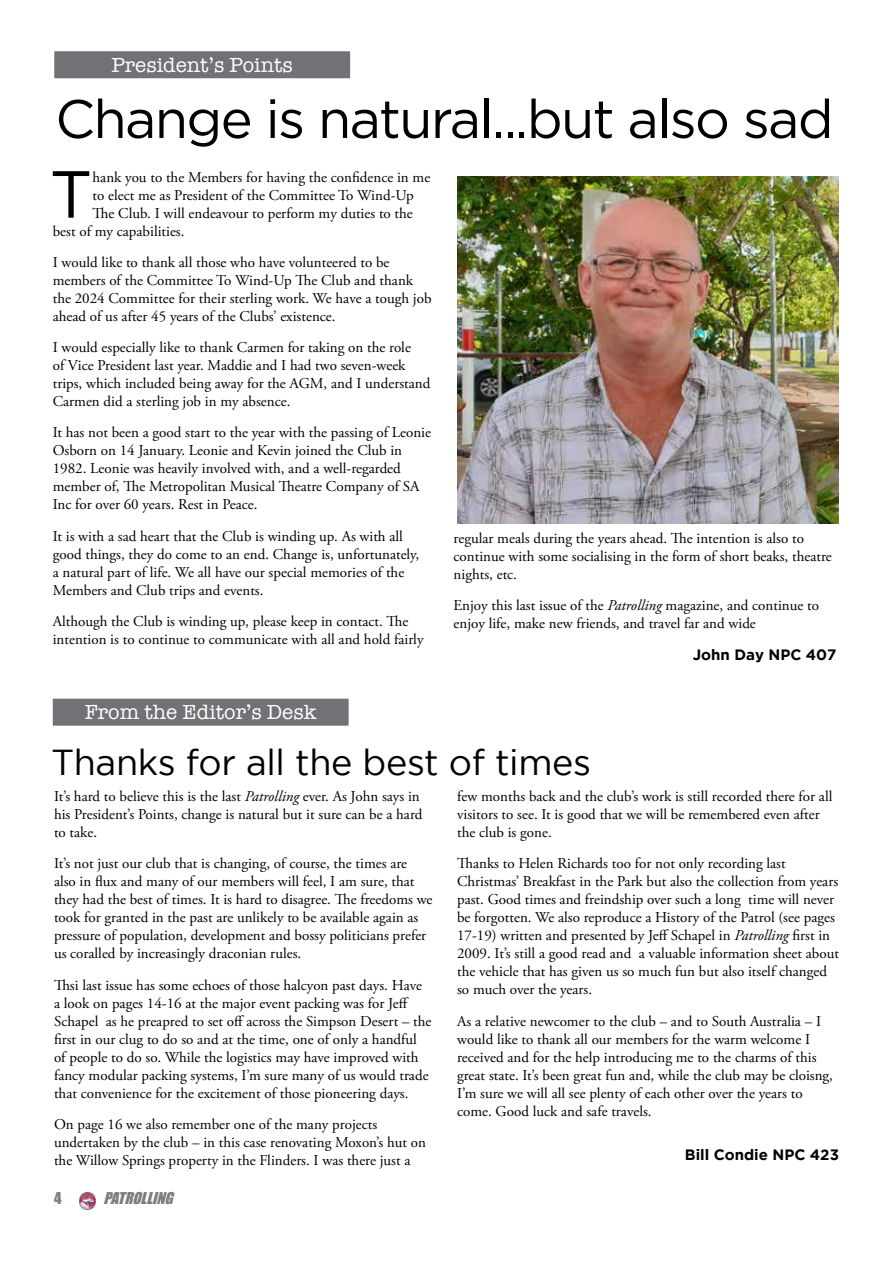
<style>
.page{position:relative;width:893px;height:1263px;background:#fff}
.page>*{position:absolute;margin:0;border:0;box-sizing:border-box;transform-origin:0 0}
.t1{font:66.45px "Gotham";color:#000}
.t2{font:54px "Gotham";letter-spacing:-.03em;color:#000}
.t3{font:36px "Gotham";letter-spacing:-.01em;color:#000}
.t4{font:21px "American Typewriter";color:#fff}
.t5{font:15px/18px "Adobe Garamond Pro";color:#000}
.t6{font:700 15px "Gotham";color:#000}
.t7{font:italic 15px "Impact";color:#7c7e81}
.t8{font:15px "Impact";color:#7c7e81}
.s1{font-style:italic}
</style>
<div class="page">
<img style="left:79px;top:1192px;width:17px;height:17px">
<div style="left:52px;top:698px;width:297px;height:28px;background:#717275"></div>
<div style="left:51px;top:697px;width:299px;height:30px;border:2px solid #fff"></div>
<div style="left:54px;top:51px;width:297px;height:28px;background:#717275"></div>
<div style="left:53px;top:50px;width:299px;height:30px;border:2px solid #fff"></div>
<img style="left:457px;top:177px;width:382px;height:347px">
<h3 class="t4" style="left:112px;top:49px;width:183px">President’s Points</h3>
<h2 class="t2" style="left:55px;top:89px;width:780px">Change is natural...but also sad</h2>
<h1 class="t1" style="left:50px;top:157px;width:45px">T</h1>
<p class="t5" style="left:93px;top:168px;width:339px">hank you to the Members for having the confidence in me</p>
<p class="t5" style="left:93px;top:186px;width:323px">to elect me as President of the Committee To Wind-Up</p>
<p class="t5" style="left:93px;top:204px;width:322px">The Club. I will endeavour to perform my duties to the</p>
<p class="t5" style="left:53px;top:222px;width:133px">best of my capabilities.</p>
<p class="t5" style="left:53px;top:254px;width:380px">I would like to thank all those who have volunteered to be members of the Committee To Wind-Up The Club and thank the 2024 Committee for their sterling work. We have a tough job ahead of us after 45 years of the Clubs’ existence.</p>
<p class="t5" style="left:53px;top:339px;width:379px">I would especially like to thank Carmen for taking on the role<br>of Vice President last year. Maddie and I had two seven-week trips, which included being away for the AGM, and I understand Carmen did a sterling job in my absence.</p>
<p class="t5" style="left:53px;top:424px;width:380px">It has not been a good start to the year with the passing of Leonie Osborn on 14 January. Leonie and Kevin joined the Club in 1982. Leonie was heavily involved with, and a well-regarded member of, The Metropolitan Musical Theatre Company of SA Inc for over 60 years. Rest in Peace.</p>
<p class="t5" style="left:53px;top:527px;width:368px">It is with a sad heart that the Club is winding up. As with all good things, they do come to an end. Change is, unfortunately, a natural part of life. We all have our special memories of the Members and Club trips and events.</p>
<p class="t5" style="left:53px;top:613px;width:372px">Although the Club is winding up, please keep in contact. The intention is to continue to communicate with all and hold fairly</p>
<h3 class="t4" style="left:85px;top:696px;width:233px">From the Editor’s Desk</h3>
<p class="t5" style="left:454px;top:530px;width:380px">regular meals during the years ahead. The intention is also to continue with some socialising in the form of short beaks, theatre nights, etc.</p>
<p class="t5" style="left:454px;top:597px;width:367px">Enjoy this last issue of the <span class="s1">Patrolling</span> magazine, and continue to enjoy life, make new friends, and travel far and wide</p>
<p class="t6" style="left:693px;top:646px;width:145px">John Day NPC 407</p>
<h3 class="t3" style="left:51px;top:742px;width:541px">Thanks for all the best of times</h3>
<p class="t5" style="left:54px;top:788px;width:370px">It’s hard to believe this is the last <span class="s1">Patrolling</span> ever. As John says in his President’s Points, change is natural but it sure can be a hard to take.</p>
<p class="t5" style="left:54px;top:855px;width:380px">It’s not just our club that is changing, of course, the times are also in flux and many of our members will feel, I am sure, that they had the best of times. It is hard to disagree. The freedoms we took for granted in the past are unlikely to be available again as pressure of population, development and bossy politicians prefer us coralled by increasingly draconian rules.</p>
<p class="t5" style="left:54px;top:976px;width:379px">Thsi last issue has some echoes of those halcyon past days. Have a look on pages 14-16 at the major event packing was for Jeff Schapel as he preapred to set off across the Simpson Desert – the first in our clug to do so and at the time, one of only a handful of people to do so. While the logistics may have improved with fancy modular packing systems, I’m sure many of us would trade that convenience for the excitement of those pioneering days.</p>
<p class="t5" style="left:54px;top:1116px;width:373px">On page 16 we also remember one of the many projects undertaken by the club – in this case renovating Moxon’s hut on the Willow Springs property in the Flinders. I was there just a</p>
<p class="t5" style="left:457px;top:788px;width:377px">few months back and the club’s work is still recorded there for all visitors to see. It is good that we will be remembered even after the club is gone.</p>
<p class="t5" style="left:457px;top:855px;width:383px">Thanks to Helen Richards too for not only recording last Christmas’ Breakfast in the Park but also the collection from years past. Good times and freindship over such a long time will never be forgotten. We also reproduce a History of the Patrol (see pages 17-19) written and presented by Jeff Schapel in <span class="s1">Patrolling</span> first in 2009. It’s still a good read and a valuable information sheet about the vehicle that has given us so much fun but also itself changed so much over the years.</p>
<p class="t5" style="left:457px;top:1012px;width:377px">As a relative newcomer to the club – and to South Australia – I would like to thank all our members for the warm welcome I received and for the help introducing me to the charms of this great state. It’s been great fun and, while the club may be cloisng, I’m sure we will all see plenty of each other over the years to come. Good luck and safe travels.</p>
<p class="t6" style="left:685px;top:1146px;width:156px">Bill Condie NPC 423</p>
<p class="t8" style="left:54px;top:1186px;width:9px">4</p>
<p class="t7" style="left:104px;top:1186px;width:76px">PATROLLING</p>
</div>
